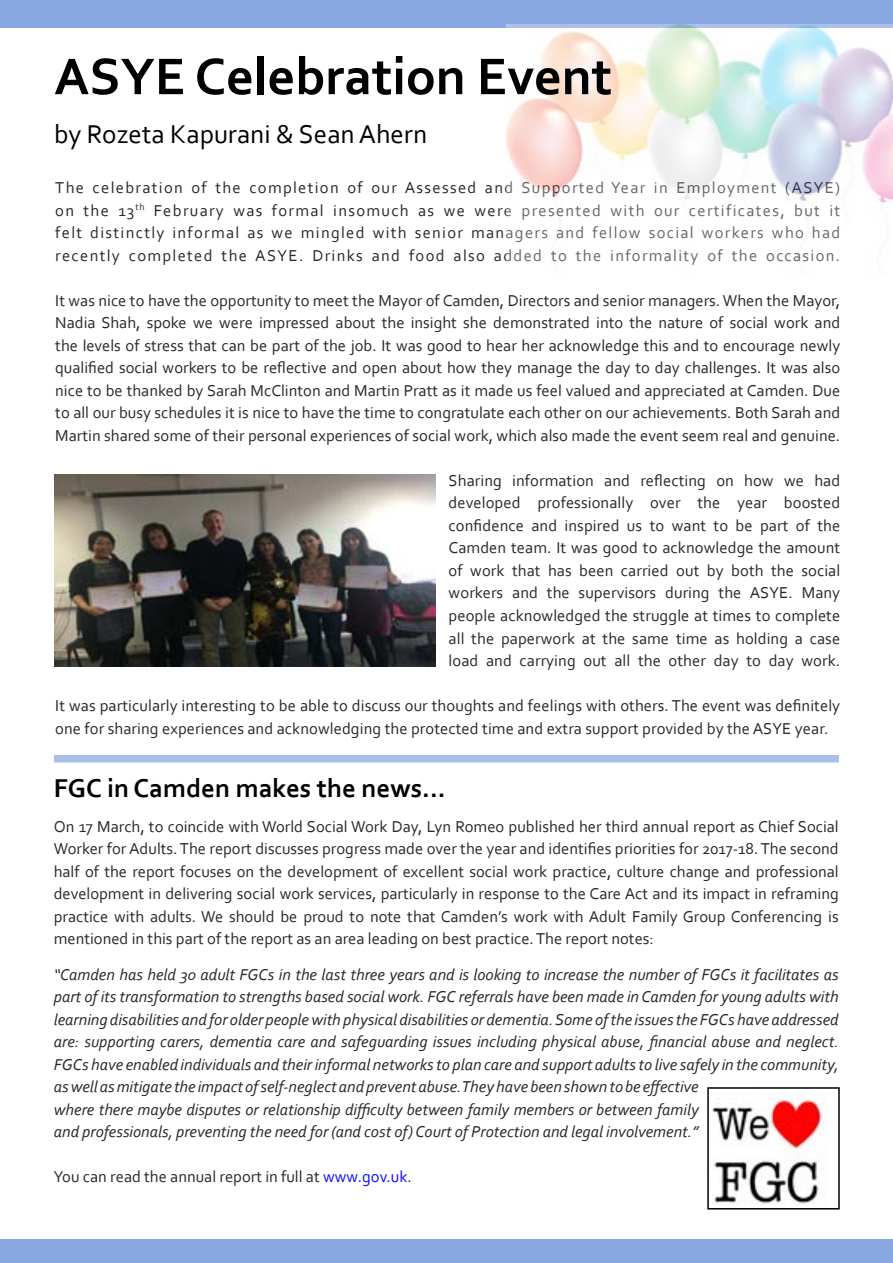
<style>
.page{position:relative;width:893px;height:1263px;background:#fff}
.page>*{position:absolute;margin:0;border:0;box-sizing:border-box;transform-origin:0 0}
.t1{font:700 54px "Corbel";color:#000}
.t2{font:27px "Corbel";color:#000}
.t3{font:700 27px "Corbel";color:#000}
.t4{font:16.5px/22.5px "Corbel";letter-spacing:.005em;color:#292829;text-align:justify}
.t5{font:italic 16.5px/22.5px "Corbel";color:#292829}
.s1{color:#0d0dff}
</style>
<div class="page">
<div style="left:0;top:0;width:893px;height:28px;background:#89a8e1"></div>
<div style="left:0;top:1239px;width:893px;height:24px;background:#89a8e1"></div>
<img style="left:710px;top:1091px;width:117px;height:115px">
<div style="left:707px;top:1087px;width:133px;height:122px;border:2px solid #000"></div>
<img style="left:54px;top:474px;width:382px;height:192px">
<img style="left:506px;top:24px;width:387px;height:180px">
<div style="left:54px;top:755px;width:785px;height:7px;background:#a9bfe9"></div>
<h1 class="t1" style="left:54px;top:43px;width:560px">ASYE Celebration Event</h1>
<h2 class="t2" style="left:54px;top:117px;width:375px">by Rozeta Kapurani &amp; Sean Ahern</h2>
<p class="t4" style="left:55px;top:176px;width:786px">The celebration of the completion of our Assessed and Supported Year in Employment (ASYE) on the 13<sup>th</sup> February was formal insomuch as we were presented with our certificates, but it felt distinctly informal as we mingled with senior managers and fellow social workers who had recently completed the ASYE. Drinks and food also added to the informality of the occasion.</p>
<p class="t4" style="left:55px;top:289px;width:786px">It was nice to have the opportunity to meet the Mayor of Camden, Directors and senior managers. When the Mayor, Nadia Shah, spoke we were impressed about the insight she demonstrated into the nature of social work and the levels of stress that can be part of the job. It was good to hear her acknowledge this and to encourage newly qualified social workers to be reflective and open about how they manage the day to day challenges. It was also nice to be thanked by Sarah McClinton and Martin Pratt as it made us feel valued and appreciated at Camden. Due to all our busy schedules it is nice to have the time to congratulate each other on our achievements. Both Sarah and Martin shared some of their personal experiences of social work, which also made the event seem real and genuine.</p>
<p class="t4" style="left:449px;top:469px;width:393px">Sharing information and reflecting on how we had developed professionally over the year boosted confidence and inspired us to want to be part of the Camden team. It was good to acknowledge the amount of work that has been carried out by both the social workers and the supervisors during the ASYE. Many people acknowledged the struggle at times to complete all the paperwork at the same time as holding a case load and carrying out all the other day to day work.</p>
<p class="t4" style="left:55px;top:694px;width:786px">It was particularly interesting to be able to discuss our thoughts and feelings with others. The event was definitely one for sharing experiences and acknowledging the protected time and extra support provided by the ASYE year.</p>
<h2 class="t3" style="left:54px;top:771px;width:393px">FGC in Camden makes the news...</h2>
<p class="t4" style="left:54px;top:815px;width:786px">On 17 March, to coincide with World Social Work Day, Lyn Romeo published her third annual report as Chief Social Worker for Adults. The report discusses progress made over the year and identifies priorities for 2017-18. The second half of the report focuses on the development of excellent social work practice, culture change and professional development in delivering social work services, particularly in response to the Care Act and its impact in reframing practice with adults. We should be proud to note that Camden’s work with Adult Family Group Conferencing is mentioned in this part of the report as an area leading on best practice. The report notes:</p>
<p class="t5" style="left:54px;top:962px;width:786px">“Camden has held 30 adult FGCs in the last three years and is looking to increase the number of FGCs it facilitates as part of its transformation to strengths based social work. FGC referrals have been made in Camden for young adults with learning disabilities and for older people with physical disabilities or dementia. Some of the issues the FGCs have addressed are: supporting carers, dementia care and safeguarding issues including physical abuse, financial abuse and neglect.<br>FGCs have enabled individuals and their informal networks to plan care and support adults to live safely in the community, as well as mitigate the impact of self-neglect and prevent abuse. They have been shown to be effective<br>where there maybe disputes or relationship difficulty between family members or between family<br>and professionals, preventing the need for (and cost of) Court of Protection and legal involvement.”</p>
<p class="t4" style="left:54px;top:1165px;width:360px">You can read the annual report in full at <span class="s1">www.gov.uk</span>.</p>
</div>
